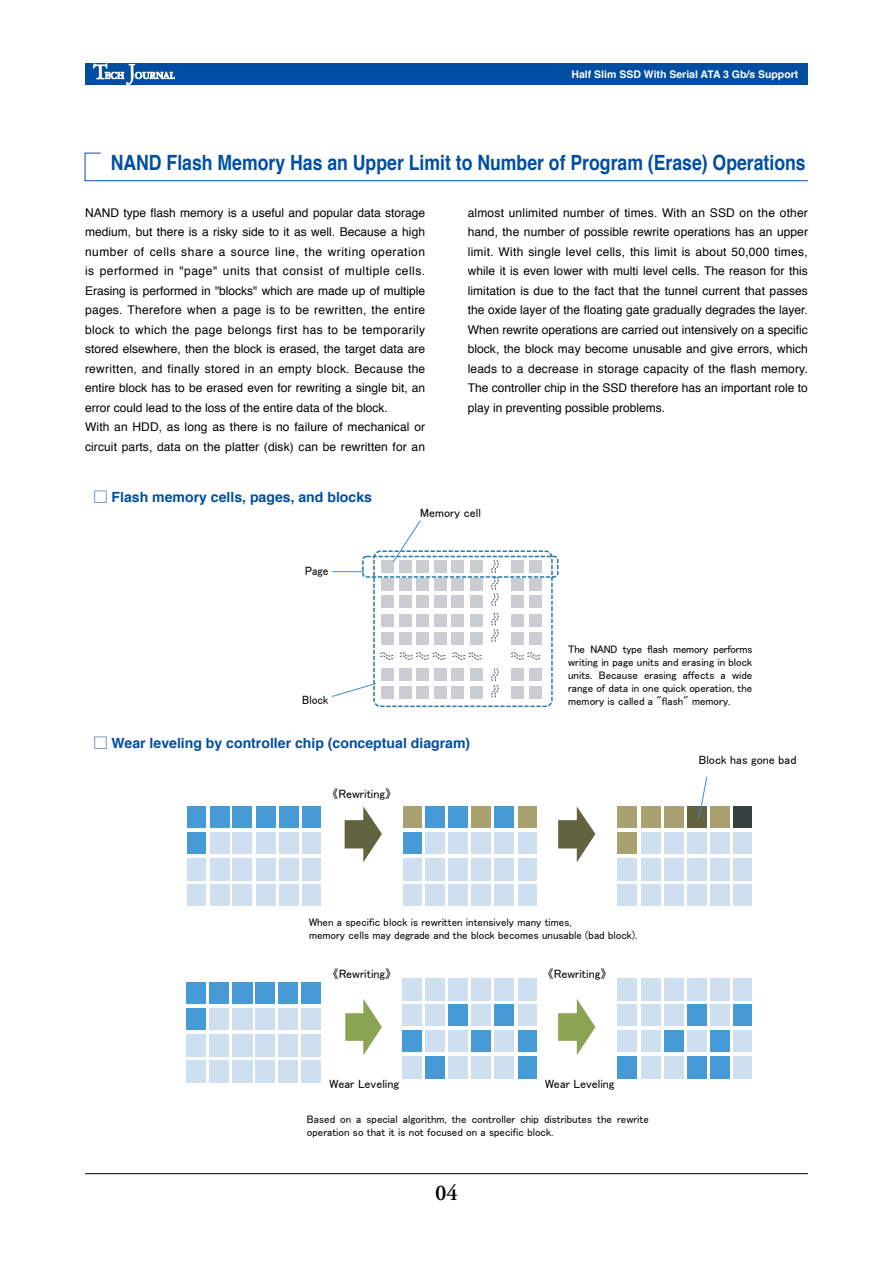
<style>
.page{position:relative;width:893px;height:1263px;background:#fff}
.page>*{position:absolute;margin:0;border:0;box-sizing:border-box;transform-origin:0 0}
.t1{font:600 22.5px "Adobe Garamond Pro";color:#000}
.t2{font:700 21px "Helvetica";color:#004ea2;scale:.84 1}
.t3{font:700 14.1px "Helvetica";color:#004ea2}
.t4{font:12px/19.5px "Helvetica";color:#000}
.t5{font:12px "MS P Gothic";color:#000}
.t6{font:12px "MS P Gothic";color:#000;scale:.94 1}
.t7{font:10.95px/13.2px "MS P Gothic";color:#000}
.t8{font:700 10.5px "Helvetica";color:#fff}
.t9{font:9.45px "MS P Gothic";color:#000}
.s1{font-family:"Gothic MB101"}
</style>
<div class="page">
<div style="left:85px;top:64px;width:723px;height:21px;background:#004ea2"></div>
<hr style="left:85px;top:1173px;width:723px;height:1px;background:#000">
<svg style="left:93px;top:64px;width:82px;height:20px"></svg>
<svg style="left:84px;top:152px;width:724px;height:29px"></svg>
<svg style="left:186px;top:520px;width:566px;height:563px"></svg>
<p class="t8" style="left:571px;top:66px;width:228px">Half Slim SSD With Serial ATA 3 Gb/s Support</p>
<h2 class="t2" style="left:111px;top:146px;width:829px">NAND Flash Memory Has an Upper Limit to Number of Program (Erase) Operations</h2>
<p class="t4" style="left:85px;top:203px;width:342px">NAND type flash memory is a useful and popular data storage medium, but there is a risky side to it as well. Because a high number of cells share a source line, the writing operation is performed in "page" units that consist of multiple cells.<br>Erasing is performed in "blocks" which are made up of multiple pages. Therefore when a page is to be rewritten, the entire block to which the page belongs first has to be temporarily stored elsewhere, then the block is erased, the target data are rewritten, and finally stored in an empty block. Because the entire block has to be erased even for rewriting a single bit, an error could lead to the loss of the entire data of the block.<br>With an HDD, as long as there is no failure of mechanical or circuit parts, data on the platter (disk) can be rewritten for an</p>
<p class="t4" style="left:468px;top:203px;width:342px;text-align:justify">almost unlimited number of times. With an SSD on the other hand, the number of possible rewrite operations has an upper limit. With single level cells, this limit is about 50,000 times, while it is even lower with multi level cells. The reason for this limitation is due to the fact that the tunnel current that passes the oxide layer of the floating gate gradually degrades the layer.<br>When rewrite operations are carried out intensively on a specific block, the block may become unusable and give errors, which leads to a decrease in storage capacity of the flash memory.<br>The controller chip in the SSD therefore has an important role to play in preventing possible problems.</p>
<p class="t9" style="left:481px;top:381px;width:384px">Presence or absence of electrons at floating gate (difference in electric charge) becomes a</p>
<p class="t3" style="left:94px;top:486px;width:280px"><span class="s1">□</span> Flash memory cells, pages, and blocks</p>
<p class="t6" style="left:305px;top:565px;width:26px">Page</p>
<p class="t6" style="left:302px;top:693px;width:30px">Block</p>
<p class="t5" style="left:420px;top:507px;width:62px">Memory cell</p>
<p class="t3" style="left:94px;top:731px;width:378px"><span class="s1">□</span> Wear leveling by controller chip (conceptual diagram)</p>
<p class="t5" style="left:333px;top:787px;width:60px">《Rewriting》</p>
<p class="t7" style="left:568px;top:642px;width:186px;text-align:justify">The NAND type flash memory performs writing in page units and erasing in block units. Because erasing affects a wide range of data in one quick operation, the memory is called a "flash" memory.</p>
<p class="t5" style="left:699px;top:753px;width:99px">Block has gone bad</p>
<p class="t7" style="left:309px;top:916px;width:330px">When a specific block is rewritten intensively many times,<br>memory cells may degrade and the block becomes unusable (bad block).</p>
<p class="t5" style="left:333px;top:968px;width:60px">《Rewriting》</p>
<p class="t5" style="left:548px;top:968px;width:60px">《Rewriting》</p>
<p class="t5" style="left:330px;top:1078px;width:71px">Wear Leveling</p>
<p class="t5" style="left:545px;top:1078px;width:71px">Wear Leveling</p>
<p class="t7" style="left:307px;top:1112px;width:343px">Based on a special algorithm, the controller chip distributes the rewrite operation so that it is not focused on a specific block.</p>
<h1 class="t1" style="left:435px;top:1180px;width:24px">04</h1>
</div>
